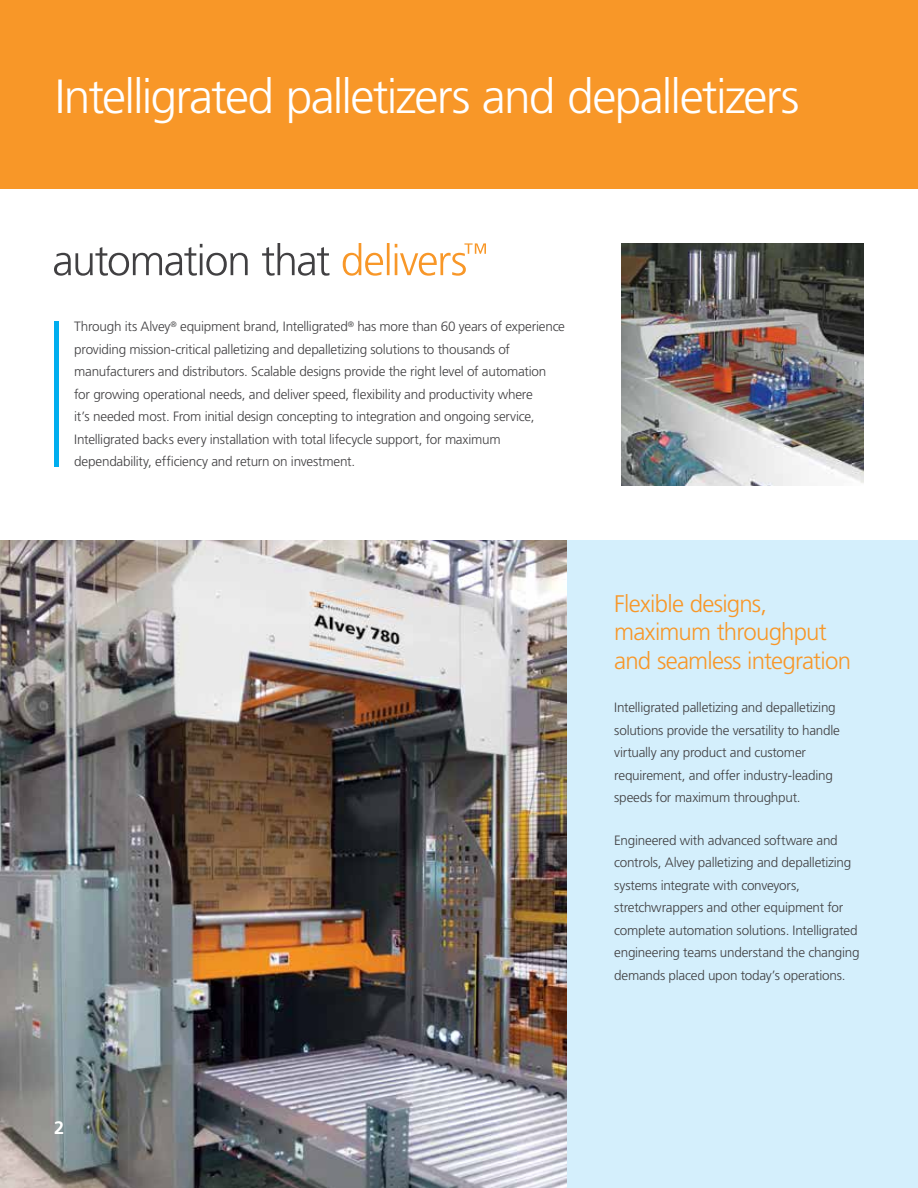
<style>
.page{position:relative;width:918px;height:1188px;background:#fff}
.page>*{position:absolute;margin:0;border:0;box-sizing:border-box;transform-origin:0 0}
.t1{font:300 48px "Frutiger LT Std";letter-spacing:-.04em;color:#fff}
.t2{font:300 24px/28.7px "Frutiger LT Std";letter-spacing:-.035em;color:#f89728}
.t3{font:700 18px "Frutiger LT Std";color:#fff}
.t4{font:300 13.5px/22.5px "Frutiger LT Std";letter-spacing:-.02em;color:#414042}
</style>
<div class="page">
<img style="left:0;top:540px;width:567px;height:648px">
<hr style="left:917px;top:0;width:1px;height:540px;background:#e6e7e8">
<div style="left:567px;top:540px;width:351px;height:648px;background:#d4effc"></div>
<div style="left:0;top:0;width:918px;height:189px;background:#f89728"></div>
<svg style="left:343px;top:243px;width:143px;height:33px"></svg>
<svg style="left:54px;top:243px;width:276px;height:33px"></svg>
<div style="left:54px;top:321px;width:5px;height:146px;background:#00aeef"></div>
<img style="left:621px;top:243px;width:243px;height:243px">
<h1 class="t1" style="left:55px;top:69px;width:746px">Intelligrated palletizers and depalletizers</h1>
<p class="t4" style="left:74px;top:315px;width:492px">Through its Alvey<sup>®</sup> equipment brand, Intelligrated<sup>®</sup> has more than 60 years of experience providing mission-critical palletizing and depalletizing solutions to thousands of manufacturers and distributors. Scalable designs provide the right level of automation for growing operational needs, and deliver speed, flexibility and productivity where<br>it’s needed most. From initial design concepting to integration and ongoing service, Intelligrated backs every installation with total lifecycle support, for maximum dependability, efficiency and return on investment.</p>
<h2 class="t2" style="left:614px;top:590px;width:238px">Flexible designs, maximum throughput and seamless integration</h2>
<p class="t4" style="left:614px;top:696px;width:227px">Intelligrated palletizing and depalletizing solutions provide the versatility to handle virtually any product and customer requirement, and offer industry-leading speeds for maximum throughput.</p>
<p class="t4" style="left:614px;top:829px;width:247px">Engineered with advanced software and controls, Alvey palletizing and depalletizing systems integrate with conveyors, stretchwrappers and other equipment for complete automation solutions. Intelligrated engineering teams understand the changing demands placed upon today’s operations.</p>
<h3 class="t3" style="left:54px;top:1118px;width:12px">2</h3>
</div>
